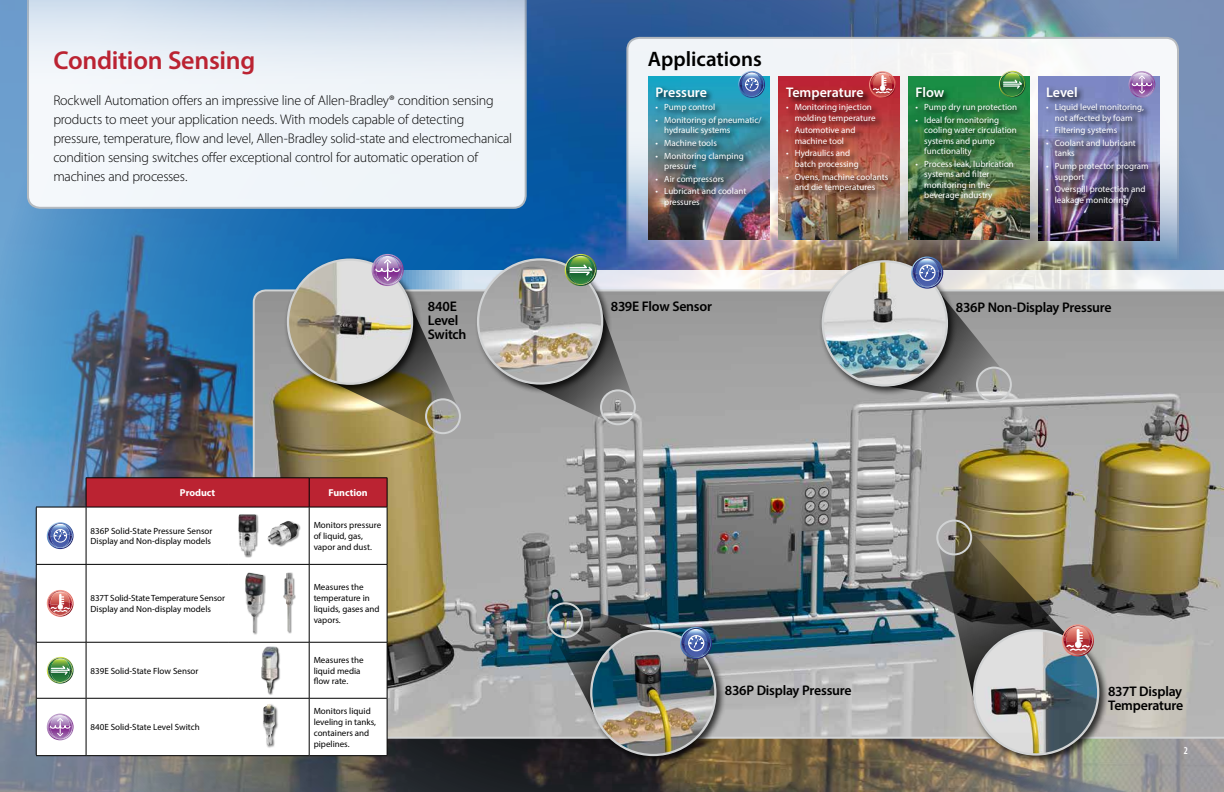
<style>
.page{position:relative;width:1224px;height:792px;background:#fff}
.page>*{position:absolute;margin:0;border:0;box-sizing:border-box;transform-origin:0 0}
.t1{font:600 26px "Myriad Pro";letter-spacing:-.01em;color:#bb2332}
.t2{font:600 21px "Myriad Pro";color:#000}
.t3{font:300 14px/19px "Myriad Pro";letter-spacing:-.015em;color:#000}
.t4{font:600 14px/14px "Myriad Pro";letter-spacing:-.015em;color:#000}
.t5{font:600 14px "Myriad Pro";color:#fff}
.t6{font:600 condensed 10.5px "Myriad Pro";color:#fff;scale:.96 1}
.t7{font:700 10px "Myriad Pro";color:#fff}
.t8{font:9px/10.5px "Myriad Pro";color:#fff}
.t9{font:9px/10.8px "Myriad Pro";color:#000}
</style>
<div class="page">
<img style="left:0;top:0;width:1224px;height:792px">
<img style="left:4px;top:270px;width:1220px;height:414px">
<svg style="left:27px;top:0;width:500px;height:209px"></svg>
<img style="left:253px;top:289px;width:971px;height:450px">
<img style="left:625px;top:36px;width:555px;height:226px">
<img style="left:648px;top:77px;width:122px;height:162px">
<img style="left:654px;top:85px;width:115px;height:129px">
<img style="left:778px;top:77px;width:122px;height:162px">
<svg style="left:785px;top:86px;width:111px;height:114px;background:#9f463e"></svg>
<img style="left:908px;top:77px;width:122px;height:163px">
<img style="left:914px;top:85px;width:111px;height:123px">
<img style="left:1038px;top:77px;width:122px;height:163px">
<img style="left:1044px;top:85px;width:112px;height:128px">
<svg style="left:738px;top:71px;width:28px;height:27px"></svg>
<svg style="left:868px;top:71px;width:29px;height:27px"></svg>
<svg style="left:998px;top:71px;width:28px;height:27px"></svg>
<svg style="left:1129px;top:71px;width:26px;height:27px"></svg>
<svg style="left:37px;top:508px;width:350px;height:247px"></svg>
<hr style="left:36px;top:698px;width:50px;height:1px;background:#000">
<hr style="left:86px;top:698px;width:143px;height:1px;background:#000">
<hr style="left:229px;top:698px;width:80px;height:1px;background:#000">
<hr style="left:309px;top:698px;width:78px;height:1px;background:#000">
<hr style="left:36px;top:755px;width:50px;height:1px;background:#000">
<hr style="left:86px;top:755px;width:143px;height:1px;background:#000">
<hr style="left:229px;top:755px;width:80px;height:1px;background:#000">
<hr style="left:309px;top:755px;width:78px;height:1px;background:#000">
<hr style="left:86px;top:507px;width:1px;height:57px;background:#000">
<hr style="left:309px;top:507px;width:1px;height:57px;background:#000">
<hr style="left:387px;top:507px;width:1px;height:57px;background:#000">
<hr style="left:36px;top:564px;width:50px;height:1px;background:#000">
<hr style="left:86px;top:564px;width:143px;height:1px;background:#000">
<hr style="left:229px;top:564px;width:80px;height:1px;background:#000">
<hr style="left:309px;top:564px;width:78px;height:1px;background:#000">
<hr style="left:36px;top:507px;width:1px;height:57px;background:#000">
<hr style="left:36px;top:565px;width:1px;height:77px;background:#000">
<hr style="left:86px;top:565px;width:1px;height:77px;background:#000">
<hr style="left:309px;top:565px;width:1px;height:77px;background:#000">
<hr style="left:387px;top:565px;width:1px;height:77px;background:#000">
<hr style="left:36px;top:642px;width:50px;height:1px;background:#000">
<hr style="left:36px;top:643px;width:1px;height:55px;background:#000">
<hr style="left:86px;top:642px;width:143px;height:1px;background:#000">
<hr style="left:86px;top:643px;width:1px;height:55px;background:#000">
<hr style="left:229px;top:642px;width:80px;height:1px;background:#000">
<hr style="left:309px;top:642px;width:78px;height:1px;background:#000">
<hr style="left:309px;top:643px;width:1px;height:55px;background:#000">
<hr style="left:387px;top:643px;width:1px;height:55px;background:#000">
<hr style="left:36px;top:698px;width:1px;height:57px;background:#000">
<hr style="left:86px;top:698px;width:1px;height:57px;background:#000">
<hr style="left:309px;top:698px;width:1px;height:57px;background:#000">
<hr style="left:387px;top:698px;width:1px;height:57px;background:#000">
<svg style="left:86px;top:478px;width:302px;height:29px;background:#b42130"></svg>
<hr style="left:36px;top:507px;width:50px;height:1px;background:#000">
<hr style="left:86px;top:507px;width:143px;height:1px;background:#000">
<hr style="left:229px;top:507px;width:80px;height:1px;background:#000">
<hr style="left:309px;top:507px;width:78px;height:1px;background:#000">
<svg style="left:47px;top:522px;width:28px;height:27px"></svg>
<div style="left:238px;top:514px;width:21px;height:44px;background:#000;opacity:.4"></div>
<img style="left:238px;top:514px;width:19px;height:41px">
<div style="left:267px;top:521px;width:33px;height:27px;background:#000;opacity:.4"></div>
<img style="left:267px;top:521px;width:31px;height:24px">
<svg style="left:47px;top:590px;width:28px;height:27px"></svg>
<div style="left:245px;top:572px;width:21px;height:64px;background:#000;opacity:.4"></div>
<img style="left:245px;top:573px;width:18px;height:60px">
<div style="left:283px;top:573px;width:13px;height:61px;background:#000;opacity:.4"></div>
<img style="left:283px;top:573px;width:8px;height:59px">
<svg style="left:47px;top:657px;width:28px;height:27px"></svg>
<div style="left:261px;top:646px;width:19px;height:50px;background:#000;opacity:.75"></div>
<img style="left:259px;top:646px;width:22px;height:48px">
<svg style="left:47px;top:714px;width:28px;height:26px"></svg>
<div style="left:262px;top:703px;width:17px;height:46px;background:#000;opacity:.75"></div>
<img style="left:263px;top:704px;width:12px;height:41px">
<svg style="left:322px;top:295px;width:137px;height:135px;background:#999075"></svg>
<div style="left:284px;top:256px;width:138px;height:138px;background:#000;opacity:.75"></div>
<img style="left:288px;top:260px;width:124px;height:124px;border-radius:62px">
<div style="left:287px;top:259px;width:126px;height:126px;border:2px solid #d1d3d4;border-radius:50%"></div>
<div style="left:425px;top:398px;width:36px;height:36px;border:2px solid #d1d3d4;border-radius:50%"></div>
<svg style="left:509px;top:295px;width:125px;height:126px;background:#969696"></svg>
<div style="left:600px;top:389px;width:36px;height:36px;border:2px solid #d1d3d4;border-radius:50%"></div>
<div style="left:474px;top:256px;width:138px;height:138px;background:#000;opacity:.75"></div>
<img style="left:478px;top:259px;width:124px;height:125px;border-radius:62px">
<div style="left:976px;top:367px;width:36px;height:35px;border:2px solid #d1d3d4;border-radius:50%"></div>
<div style="left:819px;top:257px;width:138px;height:139px;background:#000;opacity:.75"></div>
<img style="left:823px;top:261px;width:124px;height:124px;border-radius:62px">
<div style="left:547px;top:602px;width:36px;height:36px;border:2px solid #d1d3d4;border-radius:50%"></div>
<div style="left:587px;top:627px;width:139px;height:138px;background:#000;opacity:.75"></div>
<img style="left:591px;top:631px;width:124px;height:124px;border-radius:62px">
<div style="left:936px;top:520px;width:36px;height:35px;border:2px solid #d1d3d4;border-radius:50%"></div>
<div style="left:970px;top:626px;width:138px;height:139px;background:#000;opacity:.75"></div>
<img style="left:974px;top:630px;width:124px;height:124px;border-radius:62px">
<svg style="left:370px;top:254px;width:34px;height:32px"></svg>
<svg style="left:563px;top:254px;width:35px;height:32px"></svg>
<img style="left:880px;top:257px;width:124px;height:144px">
<img style="left:938px;top:523px;width:158px;height:187px">
<img style="left:549px;top:606px;width:165px;height:121px">
<h1 class="t1" style="left:53px;top:44px;width:204px">Condition Sensing</h1>
<p class="t3" style="left:53px;top:91px;width:460px">Rockwell Automation offers an impressive line of Allen-Bradley® condition sensing products to meet your application needs. With models capable of detecting pressure, temperature, flow and level, Allen-Bradley solid-state and electromechanical condition sensing switches offer exceptional control for automatic operation of machines and processes.</p>
<h2 class="t2" style="left:648px;top:45px;width:115px">Applications</h2>
<h3 class="t5" style="left:656px;top:84px;width:53px">Pressure</h3>
<p class="t8" style="left:656px;top:102px;width:61px">• Pump control</p>
<p class="t8" style="left:664px;top:114px;width:99px;text-indent:-9px">• Monitoring of pneumatic/ hydraulic systems</p>
<p class="t8" style="left:656px;top:138px;width:63px">• Machine tools</p>
<p class="t8" style="left:664px;top:150px;width:81px;text-indent:-9px">• Monitoring clamping pressure</p>
<p class="t8" style="left:656px;top:173px;width:70px">• Air compressors</p>
<p class="t8" style="left:664px;top:186px;width:84px;text-indent:-9px">• Lubricant and coolant pressures</p>
<h3 class="t5" style="left:786px;top:84px;width:79px">Temperature</h3>
<p class="t8" style="left:795px;top:102px;width:82px;text-indent:-9px">• Monitoring injection molding temperature</p>
<p class="t8" style="left:786px;top:125px;width:71px;text-align:center">• Automotive and machine tool</p>
<p class="t8" style="left:795px;top:148px;width:65px;text-indent:-9px">• Hydraulics and batch processing</p>
<p class="t8" style="left:786px;top:171px;width:104px;text-align:center">• Ovens, machine coolants and die temperatures</p>
<h3 class="t5" style="left:916px;top:84px;width:30px">Flow</h3>
<p class="t8" style="left:916px;top:102px;width:103px">• Pump dry run protection</p>
<p class="t8" style="left:924px;top:114px;width:94px;text-indent:-9px">• Ideal for monitoring cooling water circulation systems and pump functionality</p>
<p class="t8" style="left:924px;top:159px;width:91px;text-indent:-9px">• Process leak, lubrication systems and filter monitoring in the beverage industry</p>
<h3 class="t5" style="left:1046px;top:84px;width:33px">Level</h3>
<p class="t8" style="left:1046px;top:102px;width:99px;text-align:center">• Liquid level monitoring, not affected by foam</p>
<p class="t8" style="left:1046px;top:125px;width:73px">• Filtering systems</p>
<p class="t8" style="left:1055px;top:138px;width:83px;text-indent:-9px">• Coolant and lubricant tanks</p>
<p class="t8" style="left:1055px;top:161px;width:95px;text-indent:-9px">• Pump protector program support</p>
<p class="t8" style="left:1055px;top:184px;width:92px;text-indent:-9px">• Overspill protection and leakage monitoring</p>
<h3 class="t4" style="left:428px;top:299px;width:40px">840E<br>Level<br>Switch</h3>
<h3 class="t4" style="left:611px;top:299px;width:103px">839E Flow Sensor</h3>
<h3 class="t4" style="left:956px;top:300px;width:157px">836P Non-Display Pressure</h3>
<p class="t7" style="left:180px;top:486px;width:37px">Product</p>
<p class="t7" style="left:328px;top:486px;width:41px">Function</p>
<p class="t9" style="left:91px;top:525px;width:123px">836P Solid-State Pressure Sensor<br>Display and Non-display models</p>
<p class="t9" style="left:314px;top:520px;width:69px">Monitors pressure of liquid, gas, vapor and dust.</p>
<p class="t9" style="left:91px;top:593px;width:136px">837T Solid-State Temperature Sensor<br>Display and Non-display models</p>
<p class="t9" style="left:314px;top:582px;width:67px">Measures the temperature in liquids, gases and vapors.</p>
<p class="t9" style="left:91px;top:665px;width:109px">839E Solid-State Flow Sensor</p>
<p class="t9" style="left:314px;top:654px;width:51px">Measures the liquid media flow rate.</p>
<p class="t9" style="left:91px;top:722px;width:111px">840E Solid-State Level Switch</p>
<p class="t9" style="left:314px;top:706px;width:64px">Monitors liquid leveling in tanks, containers and pipelines.</p>
<h3 class="t4" style="left:725px;top:683px;width:128px">836P Display Pressure</h3>
<h3 class="t4" style="left:1108px;top:684px;width:76px">837T Display<br>Temperature</h3>
<p class="t6" style="left:1184px;top:744px;width:6px">2</p>
</div>
